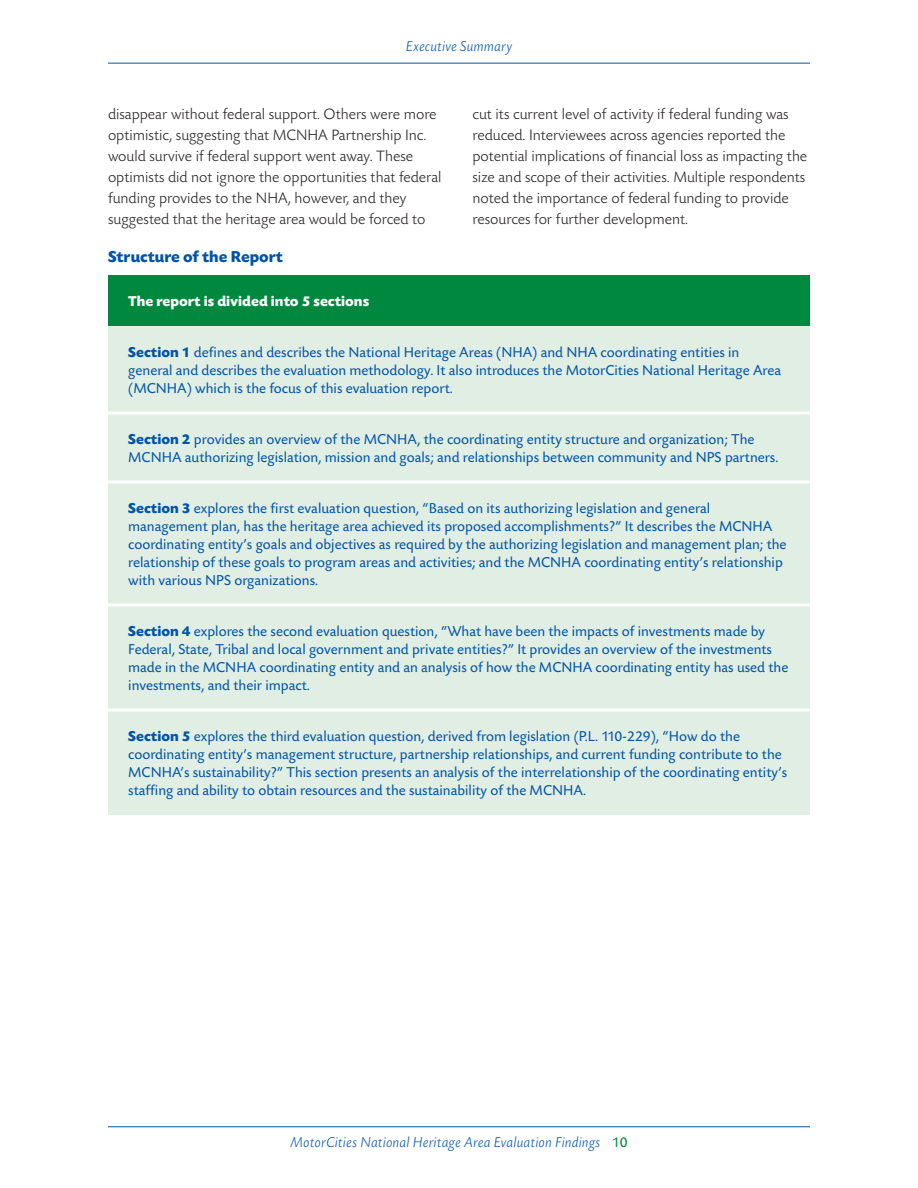
<style>
.page{position:relative;width:918px;height:1188px;background:#fff}
.page>*{position:absolute;margin:0;border:0;box-sizing:border-box;transform-origin:0 0}
.t1{font:700 16.5px "Today SBOP";color:#0154a6}
.t2{font:300 15.75px/21px "Today SBOP";color:#231f20}
.t3{font:15px/18px "Today SBOP";color:#0154a6}
.t4{font:italic 300 15px "Today SBOP";letter-spacing:.015em;color:#0154a6}
.t5{font:700 15px "Today SBOP";color:#fff}
.s1{font-weight:700}
.s2{font-weight:400;font-style:normal;color:#00893e}
</style>
<div class="page">
<hr style="left:108px;top:1126px;width:702px;height:1px;background:#0154a6">
<hr style="left:108px;top:63px;width:702px;height:1px;background:#0154a6">
<div style="left:108px;top:275px;width:702px;height:51px;background:#00893e"></div>
<div style="left:108px;top:326px;width:702px;height:489px;background:#e1eee3"></div>
<hr style="left:108px;top:412px;width:702px;height:3px;background:#fff">
<hr style="left:108px;top:481px;width:702px;height:3px;background:#fff">
<hr style="left:108px;top:603px;width:702px;height:3px;background:#fff">
<hr style="left:108px;top:708px;width:702px;height:3px;background:#fff">
<p class="t4" style="left:406px;top:38px;width:108px">Executive Summary</p>
<p class="t2" style="left:108px;top:104px;width:335px">disappear without federal support. Others were more optimistic, suggesting that MCNHA Partnership Inc. would survive if federal support went away. These optimists did not ignore the opportunities that federal funding provides to the NHA, however, and they suggested that the heritage area would be forced to</p>
<p class="t2" style="left:473px;top:104px;width:336px">cut its current level of activity if federal funding was reduced. Interviewees across agencies reported the potential implications of financial loss as impacting the size and scope of their activities. Multiple respondents noted the importance of federal funding to provide resources for further development.</p>
<p class="t1" style="left:108px;top:247px;width:177px">Structure of the Report</p>
<p class="t5" style="left:128px;top:293px;width:243px">The report is divided into 5 sections</p>
<p class="t3" style="left:128px;top:343px;width:654px"><span class="s1">Section 1</span> defines and describes the National Heritage Areas (NHA) and NHA coordinating entities in general and describes the evaluation methodology. It also introduces the MotorCities National Heritage Area (MCNHA) which is the focus of this evaluation report.</p>
<p class="t3" style="left:128px;top:430px;width:652px"><span class="s1">Section 2</span> provides an overview of the MCNHA, the coordinating entity structure and organization; The<br>MCNHA authorizing legislation, mission and goals; and relationships between community and NPS partners.</p>
<p class="t3" style="left:128px;top:499px;width:660px"><span class="s1">Section 3</span> explores the first evaluation question, “Based on its authorizing legislation and general management plan, has the heritage area achieved its proposed accomplishments?” It describes the MCNHA coordinating entity’s goals and objectives as required by the authorizing legislation and management plan; the relationship of these goals to program areas and activities; and the MCNHA coordinating entity’s relationship with various NPS organizations.</p>
<p class="t3" style="left:128px;top:622px;width:662px"><span class="s1">Section 4</span> explores the second evaluation question, “What have been the impacts of investments made by Federal, State, Tribal and local government and private entities?” It provides an overview of the investments made in the MCNHA coordinating entity and an analysis of how the MCNHA coordinating entity has used the investments, and their impact.</p>
<p class="t3" style="left:128px;top:727px;width:661px"><span class="s1">Section 5</span> explores the third evaluation question, derived from legislation (P.L. 110-229), “How do the coordinating entity’s management structure, partnership relationships, and current funding contribute to the MCNHA’s sustainability?” This section presents an analysis of the interrelationship of the coordinating entity’s staffing and ability to obtain resources and the sustainability of the MCNHA.</p>
<p class="t4" style="left:290px;top:1135px;width:339px">MotorCities National Heritage Area Evaluation Findings <span class="s2">10</span></p>
</div>
